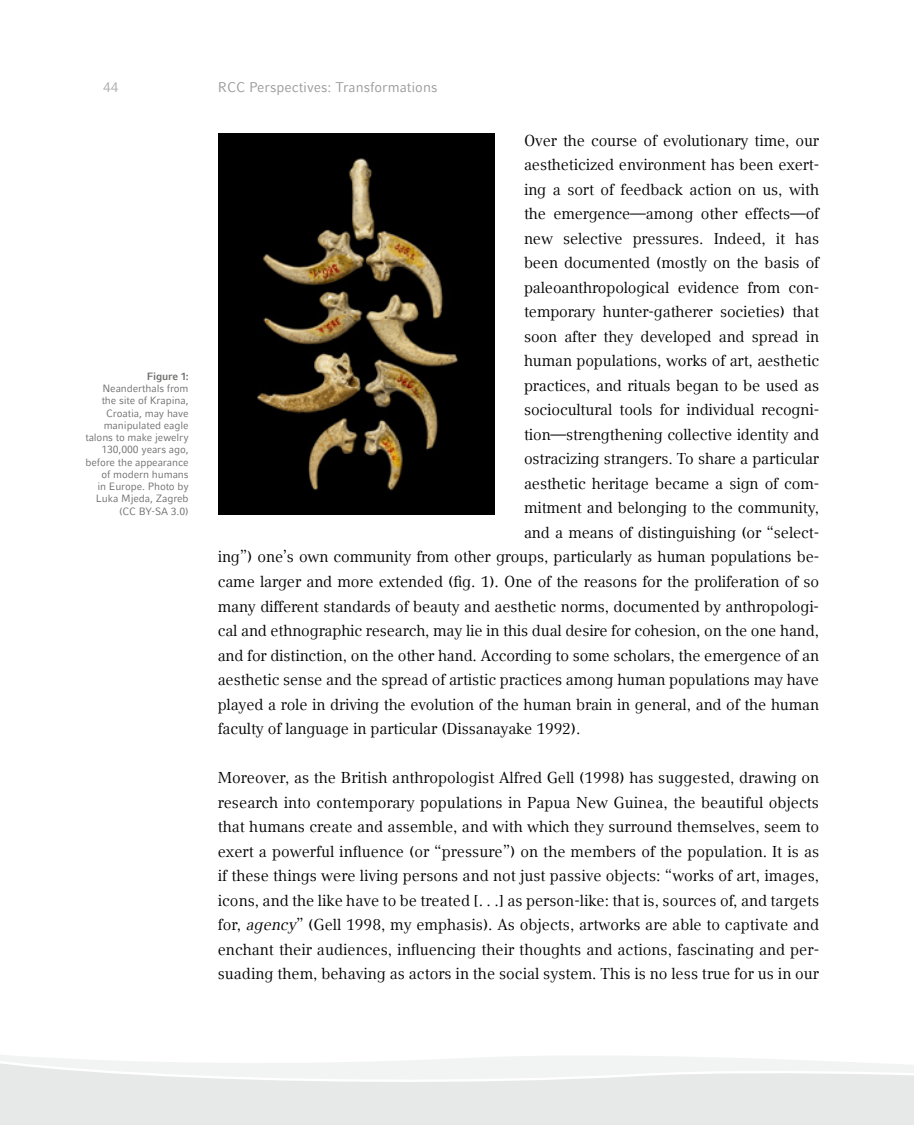
<style>
.page{position:relative;width:914px;height:1125px;background:#fff}
.page>*{position:absolute;margin:0;border:0;box-sizing:border-box;transform-origin:0 0}
.t1{font:15.75px/24.5px "LMU Compatil Text";letter-spacing:-.01em;color:#000;text-align:justify}
.t2{font:14px "LMU Compatil Fact";color:#9a9b9b}
.t3{font:14px "LMU Compatil Fact";color:#acadad}
.t4{font:10.5px/12.2px "LMU Compatil Fact";letter-spacing:-.01em;color:#6f6f6e;text-align:right}
.t5{font:700 10.5px "LMU Compatil Fact";letter-spacing:-.01em;color:#6f6f6e}
.s1{font-style:italic}
</style>
<div class="page">
<svg style="left:0;top:1055px;width:913px;height:70px;fill:#e7e8e8"></svg>
<img style="left:218px;top:134px;width:276px;height:380px">
<p class="t3" style="left:103px;top:79px;width:17px">44</p>
<p class="t2" style="left:218px;top:79px;width:221px">RCC Perspectives: Transformations</p>
<p class="t5" style="left:147px;top:370px;width:43px">Figure 1:</p>
<p class="t4" style="left:85px;top:382px;width:105px">Neanderthals from the site of Krapina,<br>Croatia, may have manipulated eagle talons to make jewelry<br>130,000 years ago, before the appearance of modern humans<br>in Europe. Photo by<br>Luka Mjeda, Zagreb (CC BY-SA 3.0)</p>
<p class="t1" style="left:524px;top:128px;width:296px">Over the course of evolutionary time, our</p>
<p class="t1" style="left:524px;top:152px;width:296px">aestheticized environment has been exert-</p>
<p class="t1" style="left:524px;top:177px;width:296px">ing a sort of feedback action on us, with</p>
<p class="t1" style="left:524px;top:201px;width:296px">the emergence—among other effects—of</p>
<p class="t1" style="left:524px;top:226px;width:296px">new selective pressures. Indeed, it has</p>
<p class="t1" style="left:524px;top:250px;width:296px">been documented (mostly on the basis of</p>
<p class="t1" style="left:524px;top:275px;width:296px">paleoanthropological evidence from con-</p>
<p class="t1" style="left:524px;top:299px;width:296px">temporary hunter-gatherer societies) that</p>
<p class="t1" style="left:524px;top:324px;width:296px">soon after they developed and spread in</p>
<p class="t1" style="left:524px;top:348px;width:296px">human populations, works of art, aesthetic</p>
<p class="t1" style="left:524px;top:373px;width:296px">practices, and rituals began to be used as</p>
<p class="t1" style="left:524px;top:397px;width:296px">sociocultural tools for individual recogni-</p>
<p class="t1" style="left:524px;top:422px;width:296px">tion—strengthening collective identity and</p>
<p class="t1" style="left:524px;top:446px;width:296px">ostracizing strangers. To share a particular</p>
<p class="t1" style="left:524px;top:471px;width:296px">aesthetic heritage became a sign of com-</p>
<p class="t1" style="left:524px;top:495px;width:296px">mitment and belonging to the community,</p>
<p class="t1" style="left:524px;top:520px;width:296px">and a means of distinguishing (or “select-</p>
<p class="t1" style="left:218px;top:544px;width:602px">ing”) one’s own community from other groups, particularly as human populations be-</p>
<p class="t1" style="left:218px;top:569px;width:603px">came larger and more extended (fig. 1). One of the reasons for the proliferation of so</p>
<p class="t1" style="left:218px;top:593px;width:602px">many different standards of beauty and aesthetic norms, documented by anthropologi-</p>
<p class="t1" style="left:218px;top:618px;width:602px">cal and ethnographic research, may lie in this dual desire for cohesion, on the one hand,</p>
<p class="t1" style="left:218px;top:642px;width:602px">and for distinction, on the other hand. According to some scholars, the emergence of an</p>
<p class="t1" style="left:218px;top:667px;width:602px">aesthetic sense and the spread of artistic practices among human populations may have</p>
<p class="t1" style="left:218px;top:692px;width:602px">played a role in driving the evolution of the human brain in general, and of the human</p>
<p class="t1" style="left:218px;top:716px;width:364px">faculty of language in particular (Dissanayake 1992).</p>
<p class="t1" style="left:218px;top:765px;width:603px">Moreover, as the British anthropologist Alfred Gell (1998) has suggested, drawing on research into contemporary populations in Papua New Guinea, the beautiful objects that humans create and assemble, and with which they surround themselves, seem to exert a powerful influence (or “pressure”) on the members of the population. It is as if these things were living persons and not just passive objects: “works of art, images, icons, and the like have to be treated [. . .] as person-like: that is, sources of, and targets for, <span class="s1">agency</span>” (Gell 1998, my emphasis). As objects, artworks are able to captivate and enchant their audiences, influencing their thoughts and actions, fascinating and per&shy;suading them, behaving as actors in the social system. This is no less true for us in our</p>
</div>
